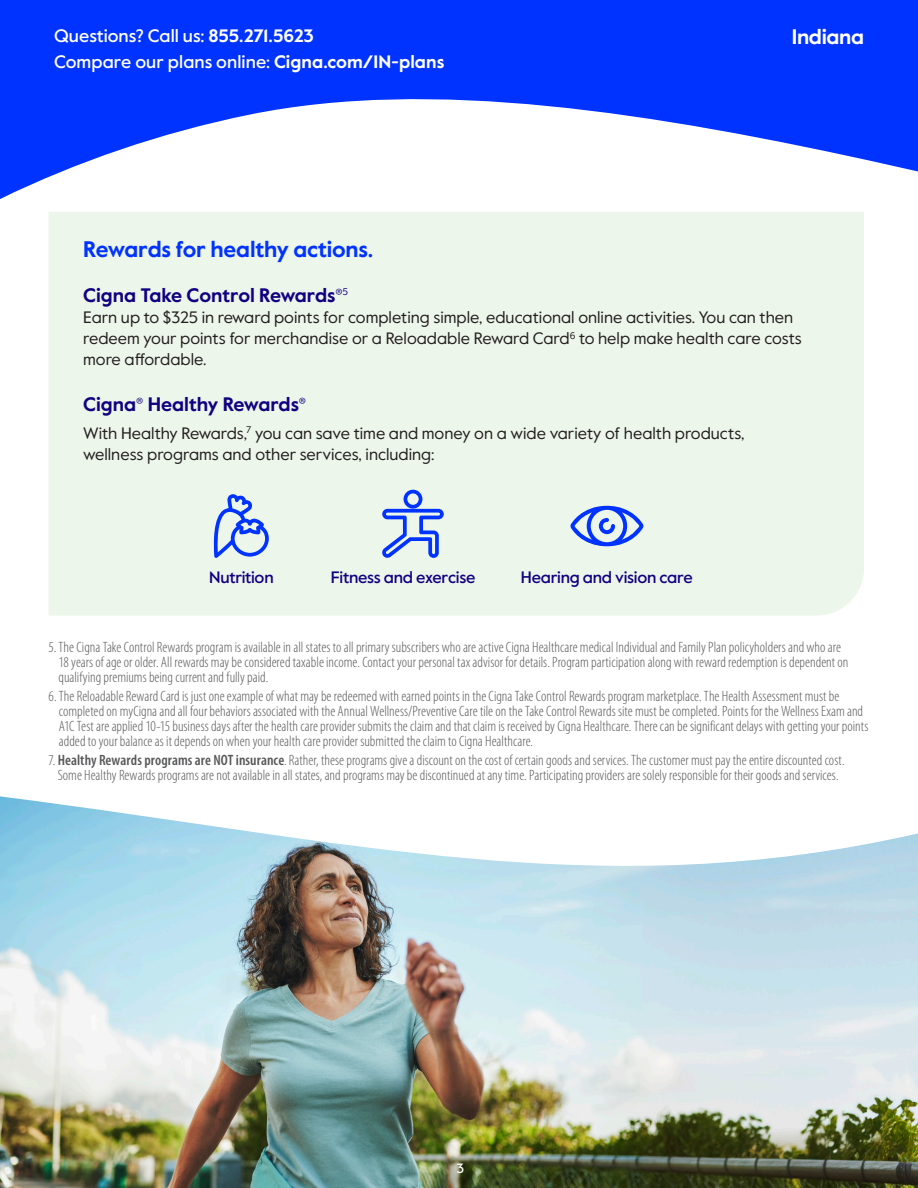
<style>
.page{position:relative;width:918px;height:1188px;background:#fff}
.page>*{position:absolute;margin:0;border:0;box-sizing:border-box;transform-origin:0 0}
.subheader{font:700 22.5px "Value Sans Pro";letter-spacing:-.01em;color:#03f}
.t1{font:700 21px "Value Sans Pro";letter-spacing:-.015em;color:#fff}
.Body_copy__book_9_5_13{font:700 19.5px "Value Sans Pro";color:#110081}
.t2{font:500 18px "Value Sans Pro";letter-spacing:.005em;color:#fff}
.Body_copy__book_9_5_13-2{font:16.5px/21px "Value Sans Pro";color:#231f20}
.body{font:500 16.5px "Value Sans Pro";letter-spacing:-.015em;color:#110081}
.disclaimers_legal{font:300 condensed 15px/15px "Myriad Pro";color:#57585a}
.disclaimers_legal-2{font:500 13.5px "Value Sans Pro";color:#fff}
.s1{font-weight:700}
.s2{font-family:"Myriad Pro";font-weight:300;font-stretch:condensed}
.s3{font-weight:600}
</style>
<div class="page">
<div style="left:0;top:0;width:918px;height:243px;background:#03f"></div>
<svg style="left:0;top:99px;width:918px;height:144px;fill:#fff"></svg>
<div style="left:49px;top:212px;width:815px;height:404px;background:#edf6ea"></div>
<svg style="left:381px;top:490px;width:63px;height:68px;background:#a9beef"></svg>
<svg style="left:571px;top:506px;width:72px;height:40px;background:#94adf1"></svg>
<svg style="left:213px;top:494px;width:56px;height:64px;background:#a6bcf0"></svg>
<img style="left:0;top:796px;width:918px;height:392px">
<p class="t2" style="left:54px;top:25px;width:262px">Questions? Call us: <span class="s1">855.271.5623</span></p>
<h2 class="t1" style="left:792px;top:24px;width:74px">Indiana</h2>
<p class="t2" style="left:54px;top:50px;width:392px">Compare our plans online: <span class="s1">Cigna.com/IN-plans</span></p>
<p class="subheader" style="left:83px;top:236px;width:292px">Rewards for healthy actions.</p>
<p class="Body_copy__book_9_5_13" style="left:83px;top:284px;width:266px">Cigna Take Control Rewards<span class="s2">®</span><sup>5</sup></p>
<p class="Body_copy__book_9_5_13-2" style="left:83px;top:308px;width:720px">Earn up to $325 in reward points for completing simple, educational online activities. You can then redeem your points for merchandise or a Reloadable Reward Card<sup>6</sup> to help make health care costs more affordable.</p>
<p class="Body_copy__book_9_5_13" style="left:83px;top:392px;width:224px">Cigna<span class="s2">®</span> Healthy Rewards<span class="s2">®</span></p>
<p class="Body_copy__book_9_5_13-2" style="left:83px;top:423px;width:663px">With Healthy Rewards,<sup>7</sup> you can save time and money on a wide variety of health products, wellness programs and other services, including:</p>
<p class="body" style="left:209px;top:567px;width:66px">Nutrition</p>
<p class="body" style="left:331px;top:567px;width:146px">Fitness and exercise</p>
<p class="body" style="left:521px;top:567px;width:174px">Hearing and vision care</p>
<p class="disclaimers_legal" style="left:59px;top:640px;width:791px;text-indent:-10px">5. The Cigna Take Control Rewards program is available in all states to all primary subscribers who are active Cigna Healthcare medical Individual and Family Plan policyholders and who are<br>18 years of age or older. All rewards may be considered taxable income. Contact your personal tax advisor for details. Program participation along with reward redemption is dependent on qualifying premiums being current and fully paid.</p>
<p class="disclaimers_legal" style="left:59px;top:689px;width:811px;text-indent:-10px">6. The Reloadable Reward Card is just one example of what may be redeemed with earned points in the Cigna Take Control Rewards program marketplace. The Health Assessment must be completed on myCigna and all four behaviors associated with the Annual Wellness/Preventive Care tile on the Take Control Rewards site must be completed. Points for the Wellness Exam and A1C Test are applied 10-15 business days after the health care provider submits the claim and that claim is received by Cigna Healthcare. There can be significant delays with getting your points added to your balance as it depends on when your health care provider submitted the claim to Cigna Healthcare.</p>
<p class="disclaimers_legal" style="left:49px;top:753px;width:797px;text-align:center">7. <span class="s3">Healthy Rewards programs are NOT insurance</span>. Rather, these programs give a discount on the cost of certain goods and services. The customer must pay the entire discounted cost.<br>Some Healthy Rewards programs are not available in all states, and programs may be discontinued at any time. Participating providers are solely responsible for their goods and services.</p>
<p class="disclaimers_legal-2" style="left:457px;top:1160px;width:9px">3</p>
</div>
